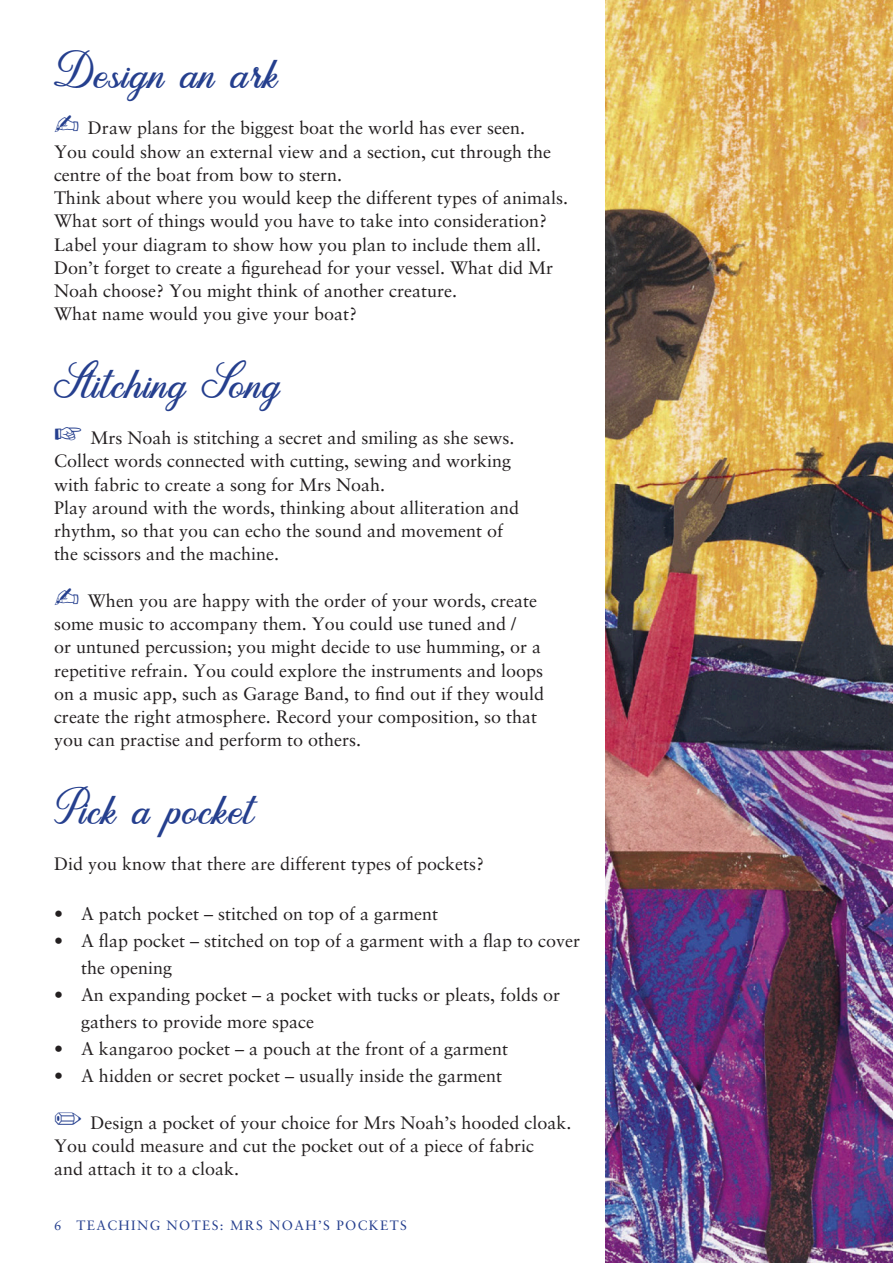
<style>
.page{position:relative;width:893px;height:1263px;background:#fff}
.page>*{position:absolute;margin:0;border:0;box-sizing:border-box;transform-origin:0 0}
.t1{font:45px "Dandelion Script";letter-spacing:.04em;color:#253f8e}
.t2{font:18px/23.2px "Sabon CE";color:#231f20}
.t3{font:13.5px "Sabon CE";letter-spacing:.1em;color:#253f8e}
.s1{color:#253f8e}
</style>
<div class="page">
<img style="left:606px;top:0;width:287px;height:1263px">
<p class="t1" style="left:54px;top:44px;width:224px">Design an ark</p>
<p class="t2" style="left:54px;top:116px;width:473px"><span class="s1">✍</span> Draw plans for the biggest boat the world has ever seen.</p>
<p class="t2" style="left:54px;top:140px;width:499px">You could show an external view and a section, cut through the centre of the boat from bow to stern.</p>
<p class="t2" style="left:54px;top:186px;width:516px">Think about where you would keep the different types of animals.<br>What sort of things would you have to take into consideration?<br>Label your diagram to show how you plan to include them all.</p>
<p class="t2" style="left:54px;top:256px;width:501px">Don’t forget to create a figurehead for your vessel. What did Mr<br>Noah choose? You might think of another creature.</p>
<p class="t2" style="left:54px;top:302px;width:305px">What name would you give your boat?</p>
<p class="t1" style="left:54px;top:354px;width:226px">Stitching Song</p>
<p class="t2" style="left:54px;top:426px;width:462px"><span class="s1">☞</span> Mrs Noah is stitching a secret and smiling as she sews.</p>
<p class="t2" style="left:54px;top:449px;width:459px">Collect words connected with cutting, sewing and working with fabric to create a song for Mrs Noah.</p>
<p class="t2" style="left:54px;top:496px;width:467px">Play around with the words, thinking about alliteration and rhythm, so that you can echo the sound and movement of the scissors and the machine.</p>
<p class="t2" style="left:54px;top:589px;width:492px"><span class="s1">✍</span> When you are happy with the order of your words, create some music to accompany them. You could use tuned and /<br>or untuned percussion; you might decide to use humming, or a repetitive refrain. You could explore the instruments and loops on a music app, such as Garage Band, to find out if they would create the right atmosphere. Record your composition, so that you can practise and perform to others.</p>
<p class="t1" style="left:54px;top:780px;width:200px">Pick a pocket</p>
<p class="t2" style="left:54px;top:852px;width:432px">Did you know that there are different types of pockets?</p>
<p class="t2" style="left:54px;top:902px;width:386px">• A patch pocket – stitched on top of a garment</p>
<p class="t2" style="left:81px;top:927px;width:501px;line-height:27px;text-indent:-27px">• A flap pocket – stitched on top of a garment with a flap to cover the opening</p>
<p class="t2" style="left:81px;top:981px;width:481px;line-height:27px;text-indent:-27px">• An expanding pocket – a pocket with tucks or pleats, folds or gathers to provide more space</p>
<p class="t2" style="left:54px;top:1037px;width:456px">• A kangaroo pocket – a pouch at the front of a garment</p>
<p class="t2" style="left:54px;top:1064px;width:450px">• A hidden or secret pocket – usually inside the garment</p>
<p class="t2" style="left:54px;top:1111px;width:519px"><span class="s1">✏</span> Design a pocket of your choice for Mrs Noah’s hooded cloak.<br>You could measure and cut the pocket out of a piece of fabric<br>and attach it to a cloak.</p>
<p class="t3" style="left:54px;top:1217px;width:354px">6 TEACHING NOTES: MRS NOAH’S POCKETS</p>
</div>
